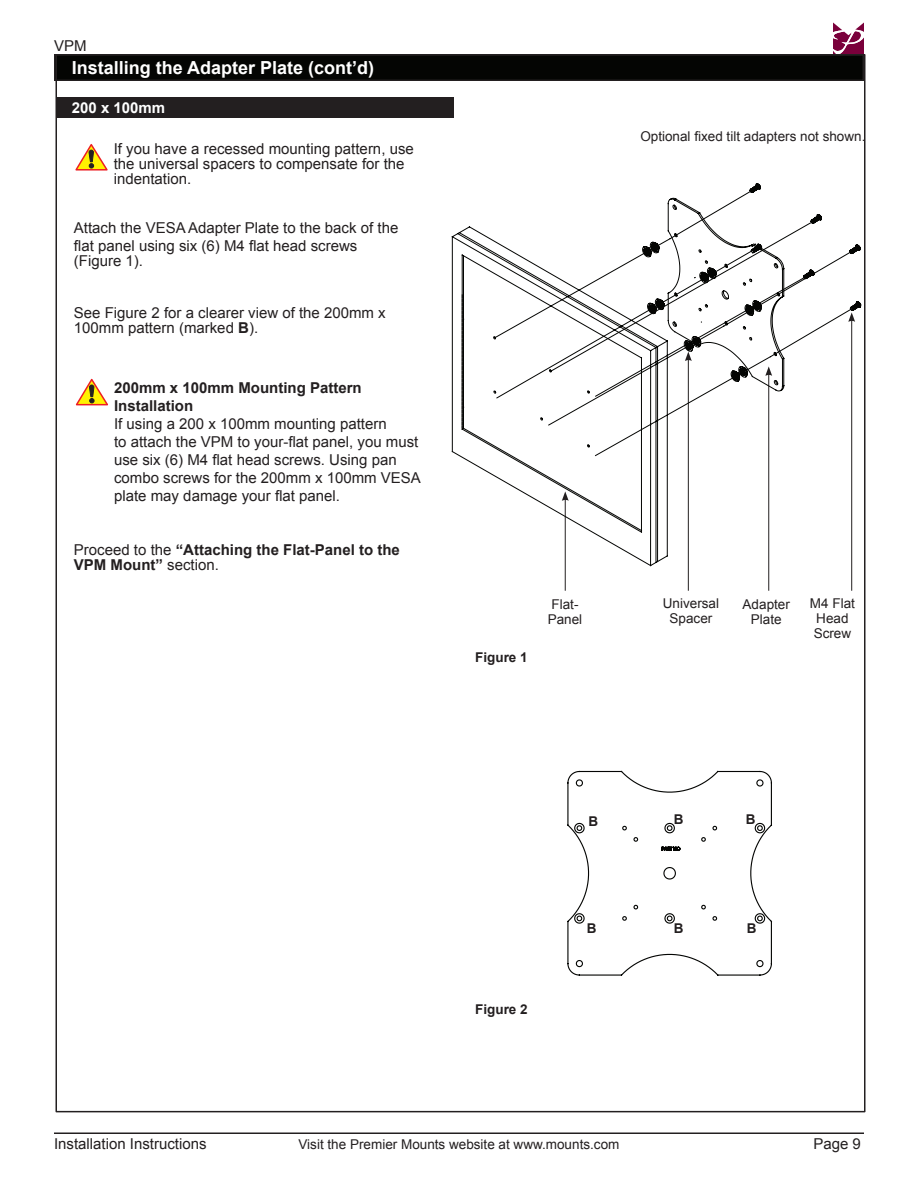
<style>
.page{position:relative;width:918px;height:1188px;background:#fff}
.page>*{position:absolute;margin:0;border:0;box-sizing:border-box;transform-origin:0 0}
.t1{font:700 18px "Arial";color:#fff}
.t2{font:15px/18px "Arial";color:#231f20}
.t3{font:700 15px/18px "Arial";color:#231f20}
.t4{font:700 15px "Arial";color:#fff}
.t5{font:13.5px/15px "Arial";color:#231f20}
.t6{font:700 13.5px "Arial";color:#231f20}
.s1{font-weight:700}
.s2{font-weight:400}
</style>
<div class="page">
<svg style="left:833px;top:22px;width:31px;height:32px"></svg>
<hr style="left:54px;top:1132px;width:810px;height:2px;background:#231f20">
<div style="left:55px;top:55px;width:808px;height:25px;background:#040503"></div>
<div style="left:54px;top:54px;width:810px;height:27px;border:2px solid #231f20"></div>
<div style="left:56px;top:97px;width:398px;height:20px;background:#231f20"></div>
<hr style="left:688px;top:359px;width:1px;height:232px;background:#231f20">
<hr style="left:851px;top:320px;width:1px;height:271px;background:#231f20">
<hr style="left:768px;top:374px;width:1px;height:217px;background:#231f20">
<hr style="left:565px;top:499px;width:1px;height:92px;background:#231f20">
<svg style="left:452px;top:183px;width:401px;height:383px"></svg>
<svg style="left:551px;top:198px;width:310px;height:193px"></svg>
<svg style="left:462px;top:233px;width:318px;height:175px"></svg>
<svg style="left:75px;top:378px;width:33px;height:28px"></svg>
<svg style="left:75px;top:144px;width:33px;height:27px"></svg>
<svg style="left:567px;top:770px;width:205px;height:206px"></svg>
<p class="t2" style="left:54px;top:37px;width:34px">VPM</p>
<p class="t1" style="left:72px;top:56px;width:304px">Installing the Adapter Plate (cont’d)</p>
<p class="t4" style="left:72px;top:98px;width:95px">200 x 100mm</p>
<p class="t2" style="left:114px;top:142px;width:302px;line-height:15px">If you have a recessed mounting pattern, use the universal spacers to compensate for the indentation.</p>
<p class="t2" style="left:74px;top:219px;width:326px">Attach the VESA Adapter Plate to the back of the flat panel using six (6) M4 flat head screws</p>
<p class="t2" style="left:74px;top:252px;width:71px">(Figure 1).</p>
<p class="t2" style="left:74px;top:305px;width:313px;line-height:15px">See Figure 2 for a clearer view of the 200mm x<br>100mm pattern (marked <span class="s1">B</span>).</p>
<p class="t3" style="left:114px;top:379px;width:249px">200mm x 100mm Mounting Pattern<br>Installation</p>
<p class="t2" style="left:114px;top:415px;width:308px">If using a 200 x 100mm mounting pattern<br>to attach the VPM to your-flat panel, you must use six (6) M4 flat head screws. Using pan combo screws for the 200mm x 100mm VESA plate may damage your flat panel.</p>
<p class="t3" style="left:74px;top:543px;width:327px;line-height:15px"><span class="s2">Proceed to the</span> “Attaching the Flat-Panel to the<br>VPM Mount” <span class="s2">section.</span></p>
<p class="t6" style="left:475px;top:648px;width:54px">Figure 1</p>
<p class="t5" style="left:548px;top:597px;width:36px">Flat-<br>Panel</p>
<p class="t5" style="left:640px;top:129px;width:227px">Optional fixed tilt adapters not shown.</p>
<p class="t5" style="left:663px;top:596px;width:58px;text-align:center">Universal<br>Spacer</p>
<p class="t5" style="left:743px;top:597px;width:49px;text-align:center">Adapter<br>Plate</p>
<p class="t5" style="left:810px;top:596px;width:47px">M4 Flat<br>Head<br>Screw</p>
<p class="t6" style="left:475px;top:1001px;width:54px">Figure 2</p>
<p class="t6" style="left:588px;top:812px;width:11px">B</p>
<p class="t6" style="left:674px;top:810px;width:11px">B</p>
<p class="t6" style="left:746px;top:810px;width:11px">B</p>
<p class="t6" style="left:587px;top:920px;width:11px">B</p>
<p class="t6" style="left:674px;top:920px;width:11px">B</p>
<p class="t6" style="left:747px;top:920px;width:11px">B</p>
<p class="t2" style="left:54px;top:1135px;width:154px">Installation Instructions</p>
<p class="t5" style="left:299px;top:1137px;width:322px">Visit the Premier Mounts website at www.mounts.com</p>
<p class="t2" style="left:813px;top:1135px;width:49px">Page 9</p>
</div>
